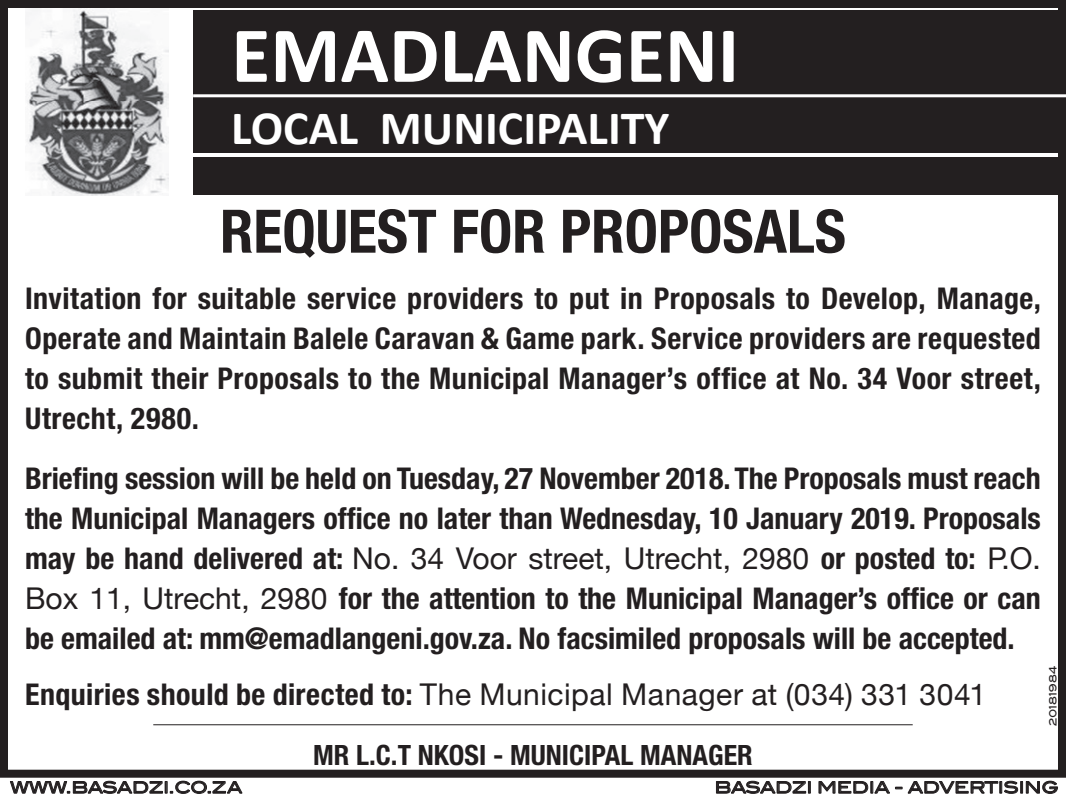
<style>
.page{position:relative;width:1066px;height:794px;background:#fff}
.page>*{position:absolute;margin:0;border:0;box-sizing:border-box;transform-origin:0 0}
.t1{font:700 80px "Calibri";color:#fff}
.t2{font:700 condensed 60px "Helvetica Neue";color:#231f20}
.t3{font:700 48px "Calibri";color:#fff}
.t4{font:700 condensed 30px/40px "Helvetica Neue";color:#231f20;text-align:justify}
.t5{font:30px "Helvetica Neue";letter-spacing:.015em;color:#231f20}
.t6{font:700 condensed 28px "Helvetica Neue";color:#231f20}
.t7{font:16px "Blair Md ITCTT Medium";letter-spacing:-.01em;color:#231f20}
.t8{font:10px "Blair Md ITCTT Medium";color:#231f20}
.s1{font-weight:400;font-stretch:normal}
.s2{font-weight:700;font-stretch:condensed}
</style>
<div class="page">
<div style="left:0;top:0;width:1066px;height:777px;border:8px solid #231f20"></div>
<img style="left:25px;top:8px;width:143px;height:187px">
<div style="left:193px;top:11px;width:868px;height:142px;background:#231f20"></div>
<div style="left:193px;top:157px;width:868px;height:38px;background:#231f20"></div>
<hr style="left:193px;top:94px;width:873px;height:3px;background:#fff">
<svg style="left:716px;top:781px;width:94px;height:13px"></svg>
<svg style="left:819px;top:780px;width:239px;height:14px"></svg>
<svg style="left:10px;top:780px;width:233px;height:14px"></svg>
<hr style="left:153px;top:724px;width:760px;height:1px;background:#231f20">
<h1 class="t1" style="left:231px;top:4px;width:509px">EMADLANGENI</h1>
<h3 class="t3" style="left:231px;top:97px;width:440px">LOCAL MUNICIPALITY</h3>
<h2 class="t2" style="left:220px;top:181px;width:627px">REQUEST FOR PROPOSALS</h2>
<p class="t4" style="left:25px;top:276px;width:1017px">Invitation for suitable service providers to put in Proposals to Develop, Manage, Operate and Maintain Balele Caravan &amp; Game park. Service providers are requested to submit their Proposals to the Municipal Manager’s office at No. 34 Voor street, Utrecht, 2980.</p>
<p class="t4" style="left:25px;top:456px;width:1017px">Briefing session will be held on Tuesday, 27 November 2018. The Proposals must reach the Municipal Managers office no later than Wednesday, 10 January 2019. Proposals may be hand delivered at: <span class="s1">No. 34 Voor street, Utrecht, 2980</span> or posted to: <span class="s1">P.O.<br>Box 11, Utrecht, 2980</span> for the attention to the Municipal Manager’s office or can be emailed at: mm@emadlangeni.gov.za. No facsimiled proposals will be accepted.</p>
<p class="t5" style="left:25px;top:676px;width:962px"><span class="s2">Enquiries should be directed to:</span> The Municipal Manager at (034) 331 3041</p>
<p class="t6" style="left:313px;top:731px;width:441px">MR L.C.T NKOSI - MUNICIPAL MANAGER</p>
<p class="t8" style="left:1047px;top:726px;width:62px;rotate:-90deg">20181984</p>
<p class="t7" style="left:10px;top:777px;width:234px">WWW.BASADZI.CO.ZA</p>
<p class="t7" style="left:715px;top:777px;width:346px">BASADZI MEDIA - ADVERTISING</p>
</div>
